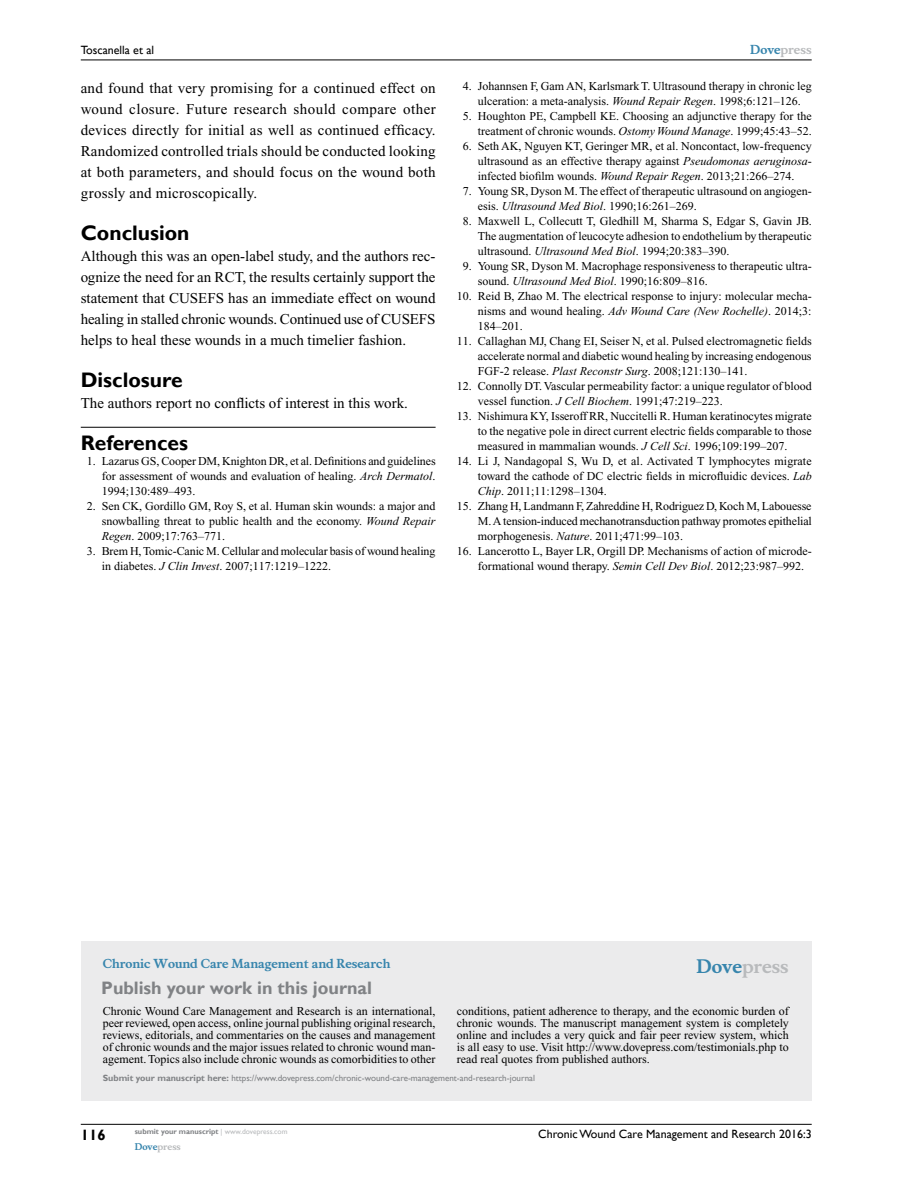
<style>
.page{position:relative;width:918px;height:1188px;background:#fff}
.page>*{position:absolute;margin:0;border:0;box-sizing:border-box;transform-origin:0 0}
.t1{font:700 21px "Gill Sans";color:#000}
.t2{font:700 18px "Gill Sans";color:#808285}
.t3{font:700 18px "Musee";color:#b8babc}
.t4{font:15px/21px "Times New Roman";color:#000;text-align:justify}
.t5{font:700 15px "Gill Sans";color:#000}
.t6{font:12px/15px "Times New Roman";color:#000;text-align:justify}
.t7{font:12px "Gill Sans";color:#000}
.t8{font:700 12px "Musee";color:#3785ad}
.t9{font:700 12px "Musee";color:#b8babc}
.t10{font:9px "Gill Sans";color:#808285}
.t11{font:700 9px "Musee";color:#b8babc}
.t12{font:700 7.5px "Gill Sans";color:#808285}
.s1{font-style:italic}
.s2{color:#3785ad}
.s3{font-weight:700}
.s4{font-weight:400;color:#b8babc}
</style>
<div class="page">
<div style="left:81px;top:941px;width:731px;height:160px;background:#ebebec"></div>
<hr style="left:81px;top:1124px;width:731px;height:1px;background:#000">
<hr style="left:81px;top:60px;width:731px;height:1px;background:#000">
<hr style="left:81px;top:427px;width:355px;height:1px;background:#000">
<p class="t7" style="left:81px;top:43px;width:75px">Toscanella et al</p>
<p class="t4" style="left:81px;top:77px;width:357px">and found that very promising for a continued effect on wound closure. Future research should compare other devices directly for initial as well as continued efficacy.<br>Randomized controlled trials should be conducted looking at both parameters, and should focus on the wound both grossly and microscopically.</p>
<h1 class="t1" style="left:81px;top:220px;width:110px">Conclusion</h1>
<p class="t4" style="left:81px;top:245px;width:356px">Although this was an open-label study, and the authors rec&shy;ognize the need for an RCT, the results certainly support the statement that CUSEFS has an immediate effect on wound healing in stalled chronic wounds. Continued use of CUSEFS helps to heal these wounds in a much timelier fashion.</p>
<h1 class="t1" style="left:81px;top:367px;width:103px">Disclosure</h1>
<p class="t4" style="left:81px;top:392px;width:329px">The authors report no conflicts of interest in this work.</p>
<h1 class="t1" style="left:81px;top:431px;width:109px">References</h1>
<p class="t6" style="left:102px;top:454px;width:335px;text-indent:-15px">1. Lazarus GS, Cooper DM, Knighton DR, et al. Definitions and guidelines for assessment of wounds and evaluation of healing. <span class="s1">Arch Dermatol</span>.<br>1994;130:489–493.</p>
<p class="t6" style="left:102px;top:499px;width:335px;text-indent:-15px">2. Sen CK, Gordillo GM, Roy S, et al. Human skin wounds: a major and snowballing threat to public health and the economy. <span class="s1">Wound Repair Regen</span>. 2009;17:763–771.</p>
<p class="t6" style="left:102px;top:544px;width:335px;text-indent:-15px">3. Brem H, Tomic-Canic M. Cellular and molecular basis of wound healing in diabetes. <span class="s1">J Clin Invest</span>. 2007;117:1219–1222.</p>
<p class="t9" style="left:750px;top:43px;width:63px"><span class="s2">Dove</span>press</p>
<p class="t6" style="left:463px;top:79px;width:350px;text-align:center">4. Johannsen F, Gam AN, Karlsmark T. Ultrasound therapy in chronic leg ulceration: a meta-analysis. <span class="s1">Wound Repair Regen</span>. 1998;6:121–126.</p>
<p class="t6" style="left:463px;top:109px;width:350px;text-align:right">5. Houghton PE, Campbell KE. Choosing an adjunctive therapy for the treatment of chronic wounds. <span class="s1">Ostomy Wound Manage</span>. 1999;45:43–52.</p>
<p class="t6" style="left:478px;top:139px;width:335px;text-indent:-15px">6. Seth AK, Nguyen KT, Geringer MR, et al. Noncontact, low-frequency ultrasound as an effective therapy against <span class="s1">Pseudomonas aeruginosa&shy;</span>infected biofilm wounds. <span class="s1">Wound Repair Regen</span>. 2013;21:266–274.</p>
<p class="t6" style="left:478px;top:184px;width:335px;text-indent:-15px">7. Young SR, Dyson M. The effect of therapeutic ultrasound on angiogen&shy;esis. <span class="s1">Ultrasound Med Biol</span>. 1990;16:261–269.</p>
<p class="t6" style="left:478px;top:214px;width:335px;text-indent:-15px">8. Maxwell L, Collecutt T, Gledhill M, Sharma S, Edgar S, Gavin JB.<br>The augmentation of leucocyte adhesion to endothelium by therapeutic ultrasound. <span class="s1">Ultrasound Med Biol</span>. 1994;20:383–390.</p>
<p class="t6" style="left:478px;top:259px;width:335px;text-indent:-15px">9. Young SR, Dyson M. Macrophage responsiveness to therapeutic ultra&shy;sound. <span class="s1">Ultrasound Med Biol</span>. 1990;16:809–816.</p>
<p class="t6" style="left:478px;top:289px;width:335px;text-indent:-21px">10. Reid B, Zhao M. The electrical response to injury: molecular mecha&shy;nisms and wound healing. <span class="s1">Adv Wound Care (New Rochelle)</span>. 2014;3:<br>184–201.</p>
<p class="t6" style="left:478px;top:334px;width:335px;text-indent:-21px">11. Callaghan MJ, Chang EI, Seiser N, et al. Pulsed electromagnetic fields accelerate normal and diabetic wound healing by increasing endogenous FGF-2 release. <span class="s1">Plast Reconstr Surg</span>. 2008;121:130–141.</p>
<p class="t6" style="left:478px;top:379px;width:335px;text-indent:-21px">12. Connolly DT. Vascular permeability factor: a unique regulator of blood vessel function. <span class="s1">J Cell Biochem</span>. 1991;47:219–223.</p>
<p class="t6" style="left:478px;top:409px;width:335px;text-indent:-21px">13. Nishimura KY, Isseroff RR, Nuccitelli R. Human keratinocytes migrate to the negative pole in direct current electric fields comparable to those measured in mammalian wounds. <span class="s1">J Cell Sci</span>. 1996;109:199–207.</p>
<p class="t6" style="left:478px;top:454px;width:335px;text-indent:-21px">14. Li J, Nandagopal S, Wu D, et al. Activated T lymphocytes migrate toward the cathode of DC electric fields in microfluidic devices. <span class="s1">Lab Chip</span>. 2011;11:1298–1304.</p>
<p class="t6" style="left:478px;top:499px;width:336px;text-indent:-21px">15. Zhang H, Landmann F, Zahreddine H, Rodriguez D, Koch M, Labouesse M. A tension-induced mechanotransduction pathway promotes epithelial morphogenesis. <span class="s1">Nature</span>. 2011;471:99–103.</p>
<p class="t6" style="left:478px;top:544px;width:335px;text-indent:-21px">16. Lancerotto L, Bayer LR, Orgill DP. Mechanisms of action of microde&shy;formational wound therapy. <span class="s1">Semin Cell Dev Biol</span>. 2012;23:987–992.</p>
<p class="t8" style="left:103px;top:956px;width:289px">Chronic Wound Care Management and Research</p>
<h2 class="t2" style="left:101px;top:977px;width:272px">Publish your work in this journal</h2>
<h2 class="t3" style="left:697px;top:955px;width:94px"><span class="s2">Dove</span>press</h2>
<p class="t6" style="left:103px;top:1005px;width:334px;line-height:12px">Chronic Wound Care Management and Research is an international, peer reviewed, open access, online journal publishing original research, reviews, editorials, and commentaries on the causes and management of chronic wounds and the major issues related to chronic wound man&shy;agement. Topics also include chronic wounds as comorbidities to other</p>
<p class="t6" style="left:457px;top:1005px;width:333px;line-height:12px">conditions, patient adherence to therapy, and the economic burden of chronic wounds. The manuscript management system is completely online and includes a very quick and fair peer review system, which is all easy to use. Visit http://www.dovepress.com/testimonials.php to read real quotes from published authors.</p>
<p class="t10" style="left:103px;top:1072px;width:434px"><span class="s3">Submit your manuscript here:</span> https://www.dovepress.com/chronic-wound-care-management-and-research-journal</p>
<p class="t5" style="left:81px;top:1126px;width:26px">116</p>
<p class="t12" style="left:135px;top:1127px;width:154px">submit your manuscript <span class="s4">| www.dovepress.com</span></p>
<p class="t11" style="left:135px;top:1141px;width:48px"><span class="s2">Dove</span>press</p>
<p class="t7" style="left:538px;top:1127px;width:275px">Chronic Wound Care Management and Research 2016:3</p>
</div>
